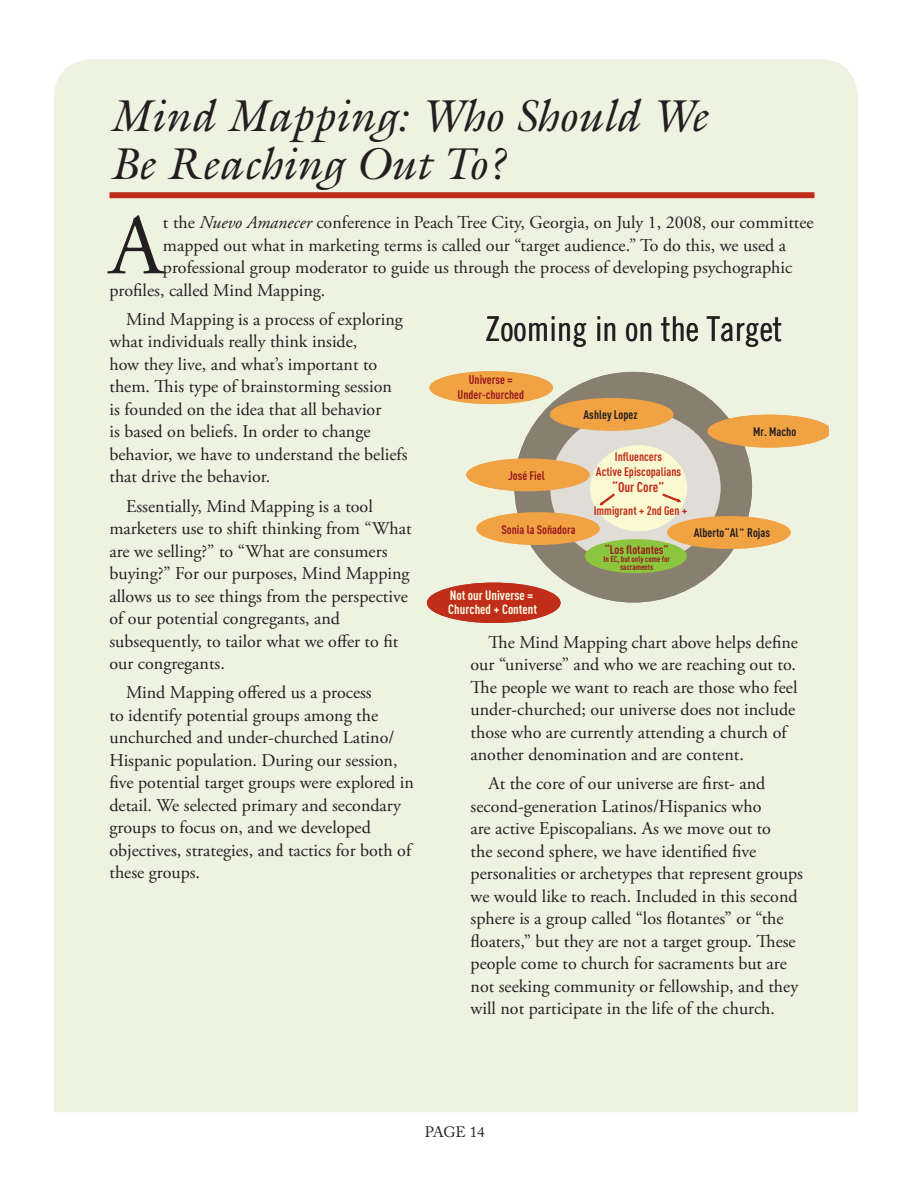
<style>
.page{position:relative;width:918px;height:1188px;background:#fff}
.page>*{position:absolute;margin:0;border:0;box-sizing:border-box;transform-origin:0 0}
.bodytext{font:85.8px "Adobe Garamond Pro";color:#231f20}
.t1{font:italic 45px/48px "Galliard";color:#231f20}
.t2{font:34.05px "Trade Gothic LT Std Cn 18";color:#231f20}
.bodytext-2{font:18px/22.5px "Adobe Garamond Pro";color:#231f20}
.t3{font:15px "Adobe Caslon Pro";color:#231f20}
.t4{font:700 condensed 13.95px "DINOT";color:#c02d19}
.t5{font:700 condensed 13.35px/14.5px "DINOT";color:#fafbe4}
.t6{font:700 condensed 12.3px/14.7px "DINOT";color:#981a1e;text-align:center}
.t7{font:700 condensed 12.3px/14.7px "DINOT";color:#c02d19;text-align:center}
.t8{font:700 condensed 12.3px "DINOT";color:#231f20}
.t9{font:700 condensed 8.4px/8.4px "DINOT";color:#981a1e;text-align:center}
.s1{font-style:italic}
.s2{font-size:11.7px}
</style>
<div class="page">
<div style="left:54px;top:59px;width:804px;height:1053px;background:#eef2e0"></div>
<div style="left:110px;top:192px;width:704px;height:6px;background:#c02d19"></div>
<div style="left:514px;top:372px;width:238px;height:230px;background:#887f6f;border-radius:50%"></div>
<div style="left:476px;top:512px;width:124px;height:33px;background:#f1a344;border-radius:50%"></div>
<div style="left:550px;top:398px;width:123px;height:33px;background:#f1a344;border-radius:50%"></div>
<div style="left:466px;top:458px;width:124px;height:33px;background:#f1a344;border-radius:50%"></div>
<svg style="left:550px;top:410px;width:279px;height:155px"></svg>
<div style="left:429px;top:371px;width:124px;height:33px;background:#f1a344;border-radius:50%"></div>
<div style="left:427px;top:583px;width:134px;height:40px;background:#c02d19;border-radius:50%"></div>
<div style="left:585px;top:539px;width:102px;height:34px;background:#8bc63e;border-radius:50%"></div>
<p class="t1" style="left:110px;top:91px;width:599px">Mind Mapping: Who Should We<br>Be Reaching Out To?</p>
<p class="bodytext" style="left:110px;top:195px;width:55px">A</p>
<p class="bodytext-2" style="left:163px;top:212px;width:652px">t the <span class="s1">Nuevo Amanecer</span> conference in Peach Tree City, Georgia, on July 1, 2008, our committee</p>
<p class="bodytext-2" style="left:163px;top:234px;width:625px">mapped out what in marketing terms is called our “target audience.” To do this, we used a</p>
<p class="bodytext-2" style="left:163px;top:257px;width:631px">professional group moderator to guide us through the process of developing psychographic</p>
<p class="bodytext-2" style="left:110px;top:279px;width:217px">profiles, called Mind Mapping.</p>
<p class="bodytext-2" style="left:110px;top:309px;width:300px;text-indent:17px">Mind Mapping is a process of exploring what individuals really think inside,<br>how they live, and what’s important to them. This type of brainstorming session<br>is founded on the idea that all behavior<br>is based on beliefs. In order to change behavior, we have to understand the beliefs that drive the behavior.</p>
<p class="bodytext-2" style="left:110px;top:495px;width:304px;text-indent:17px">Essentially, Mind Mapping is a tool marketers use to shift thinking from “What are we selling?” to “What are consumers buying?” For our purposes, Mind Mapping allows us to see things from the perspective of our potential congregants, and subsequently, to tailor what we offer to fit our congregants.</p>
<p class="bodytext-2" style="left:110px;top:682px;width:306px;text-indent:17px">Mind Mapping offered us a process<br>to identify potential groups among the unchurched and under-churched Latino/ Hispanic population. During our session, five potential target groups were explored in detail. We selected primary and secondary groups to focus on, and we developed objectives, strategies, and tactics for both of these groups.</p>
<p class="t2" style="left:485px;top:309px;width:299px">Zooming in on the Target</p>
<p class="t6" style="left:458px;top:372px;width:68px">Universe =<br>Under-churched</p>
<p class="t8" style="left:584px;top:407px;width:55px">Ashley Lopez</p>
<p class="t7" style="left:596px;top:449px;width:87px">Influencers<br>Active Episcopalians</p>
<p class="t4" style="left:612px;top:478px;width:54px">“Our Core”</p>
<p class="t7" style="left:594px;top:503px;width:95px">Immigrant + 2nd Gen +</p>
<p class="t8" style="left:753px;top:424px;width:45px">Mr. Macho</p>
<p class="t6" style="left:508px;top:469px;width:38px">José Fiel</p>
<p class="t6" style="left:502px;top:522px;width:76px">Sonia la Soñadora</p>
<p class="t8" style="left:694px;top:526px;width:78px">Alberto <span class="s2">“</span>Al<span class="s2">”</span> Rojas</p>
<p class="t6" style="left:605px;top:542px;width:66px">“Los flotantes”</p>
<p class="t9" style="left:604px;top:555px;width:68px">In EC, but only come for sacraments</p>
<p class="t5" style="left:448px;top:587px;width:90px">Not our Universe =<br>Churched + Content</p>
<p class="bodytext-2" style="left:471px;top:631px;width:329px;text-indent:18px">The Mind Mapping chart above helps define our “universe” and who we are reaching out to.<br>The people we want to reach are those who feel under-churched; our universe does not include those who are currently attending a church of another denomination and are content.</p>
<p class="bodytext-2" style="left:471px;top:773px;width:334px;text-indent:18px">At the core of our universe are first- and second-generation Latinos/Hispanics who<br>are active Episcopalians. As we move out to<br>the second sphere, we have identified five personalities or archetypes that represent groups we would like to reach. Included in this second sphere is a group called “los flotantes” or “the floaters,” but they are not a target group. These people come to church for sacraments but are not seeking community or fellowship, and they will not participate in the life of the church.</p>
<p class="t3" style="left:425px;top:1123px;width:53px">PAGE 14</p>
</div>
